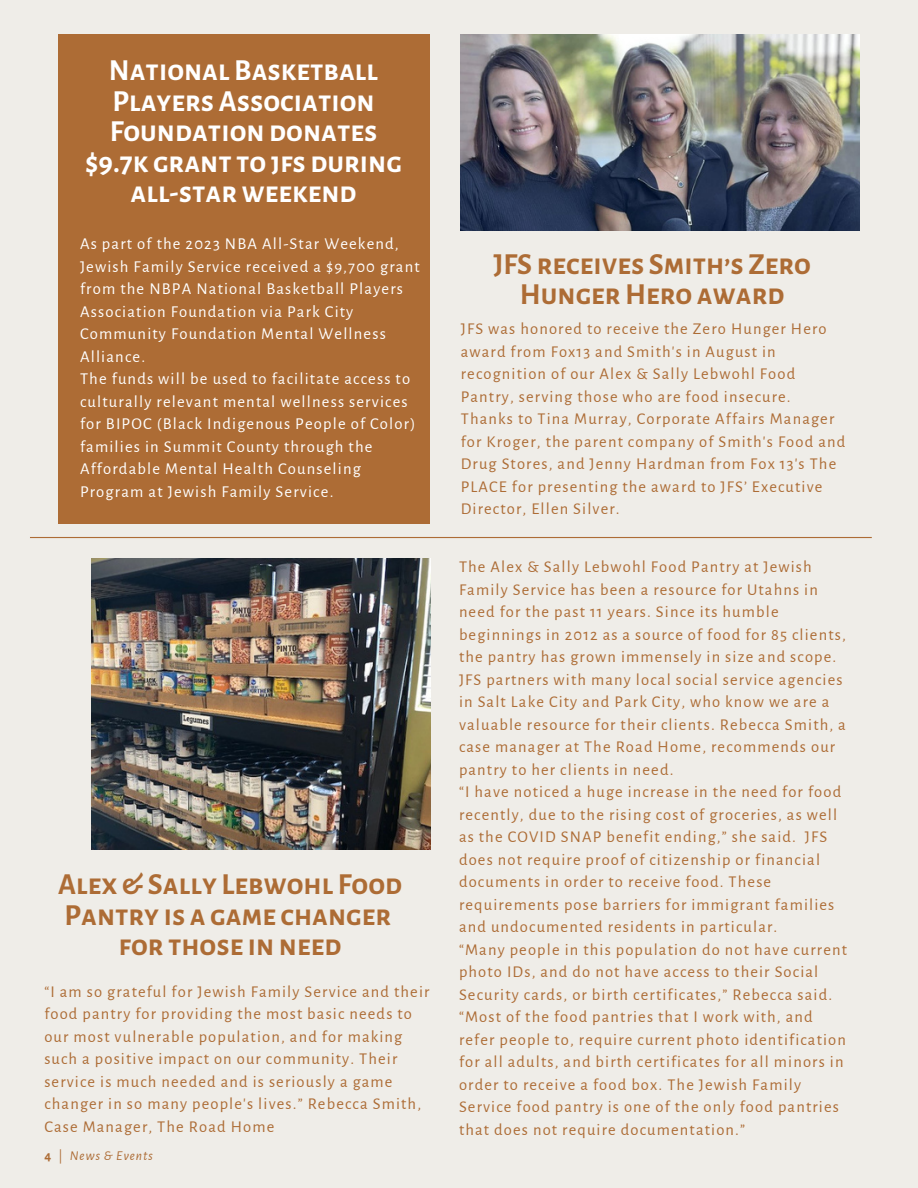
<style>
.page{position:relative;width:918px;height:1188px;background:#efede8}
.page>*{position:absolute;margin:0;border:0;box-sizing:border-box;transform-origin:0 0}
.t1{font:700 30px/30.3px "Alegreya Sans SC";color:#ad6c35;text-align:center}
.t2{font:700 30px/30.3px "Alegreya Sans SC";color:#fff;text-align:center}
.t3{font:16.65px/22.5px "Alegreya Sans";letter-spacing:.07em;color:#fff}
.t4{font:16.5px/22.5px "Alegreya Sans";letter-spacing:.07em;color:#ad6c35}
.t5{font:italic 13.5px "Alegreya Sans";letter-spacing:.07em;color:#ad6c35}
.s1{font-weight:700;font-style:normal}
.s2{font-style:normal}
</style>
<div class="page">
<img style="left:92px;top:558px;width:338px;height:291px">
<div style="left:58px;top:35px;width:371px;height:489px;background:#ad6c35"></div>
<hr style="left:30px;top:537px;width:842px;height:1px;background:#ad6c35">
<img style="left:461px;top:35px;width:398px;height:195px">
<h1 class="t2" style="left:85px;top:56px;width:318px">National Basketball<br>Players Association<br>Foundationdonates $9.7k grant to jfs during all-starweekend</h1>
<p class="t3" style="left:80px;top:233px;width:341px">As part of the 2023 NBA All-Star Weekend, Jewish Family Service received a $9,700 grant from the NBPA National Basketball Players Association Foundation via Park City Community Foundation Mental Wellness Alliance.<br>The funds will be used to facilitate access to culturally relevant mental wellness services for BIPOC (Black Indigenous People of Color) families in Summit County through the Affordable Mental Health Counseling Program at Jewish Family Service.</p>
<p class="t1" style="left:58px;top:870px;width:346px">Alex &amp; Sally Lebwohl Food<br>Pantry is a game changer for those inneed</p>
<h1 class="t4" style="left:44px;top:980px;width:387px">“I am so grateful for Jewish Family Service and their food pantry for providing the most basic needs to our most vulnerable population, and for making such a positive impact on our community. Their service is much needed and is seriously a game changer in so many people's lives.” Rebecca Smith, Case Manager, The Road Home</h1>
<h2 class="t5" style="left:44px;top:1149px;width:110px"><span class="s1">4</span> <span class="s2">|</span> News &amp; Events</h2>
<h2 class="t1" style="left:494px;top:250px;width:319px">JFS receives Smith’s Zero<br>HungerHero award</h2>
<p class="t4" style="left:461px;top:318px;width:386px">JFS was honored to receive the Zero Hunger Hero award from Fox13 and Smith's in August in recognition of our Alex &amp; Sally Lebwohl Food Pantry, serving those who are food insecure.<br>Thanks to Tina Murray, Corporate Affairs Manager for Kroger, the parent company of Smith's Food and Drug Stores, and Jenny Hardman from Fox 13's The PLACE for presenting the award to JFS’ Executive Director, Ellen Silver.</p>
<h2 class="t4" style="left:459px;top:556px;width:390px">The Alex &amp; Sally Lebwohl Food Pantry at Jewish Family Service has been a resource for Utahns in need for the past 11 years. Since its humble beginnings in 2012 as a source of food for 85 clients, the pantry has grown immensely in size and scope.<br>JFS partners with many local social service agencies in Salt Lake City and Park City, who know we are a valuable resource for their clients. Rebecca Smith, a case manager at The Road Home, recommends our pantry to her clients in need.<br>“I have noticed a huge increase in the need for food recently, due to the rising cost of groceries, as well as the COVID SNAP benefit ending,” she said. JFS does not require proof of citizenship or financial documents in order to receive food. These requirements pose barriers for immigrant families and undocumented residents in particular.<br>“Many people in this population do not have current photo IDs, and do not have access to their Social Security cards, or birth certificates,” Rebecca said. “Most of the food pantries that I work with, and refer people to, require current photo identification for all adults, and birth certificates for all minors in order to receive a food box. The Jewish Family Service food pantry is one of the only food pantries that does not require documentation.”</h2>
</div>
